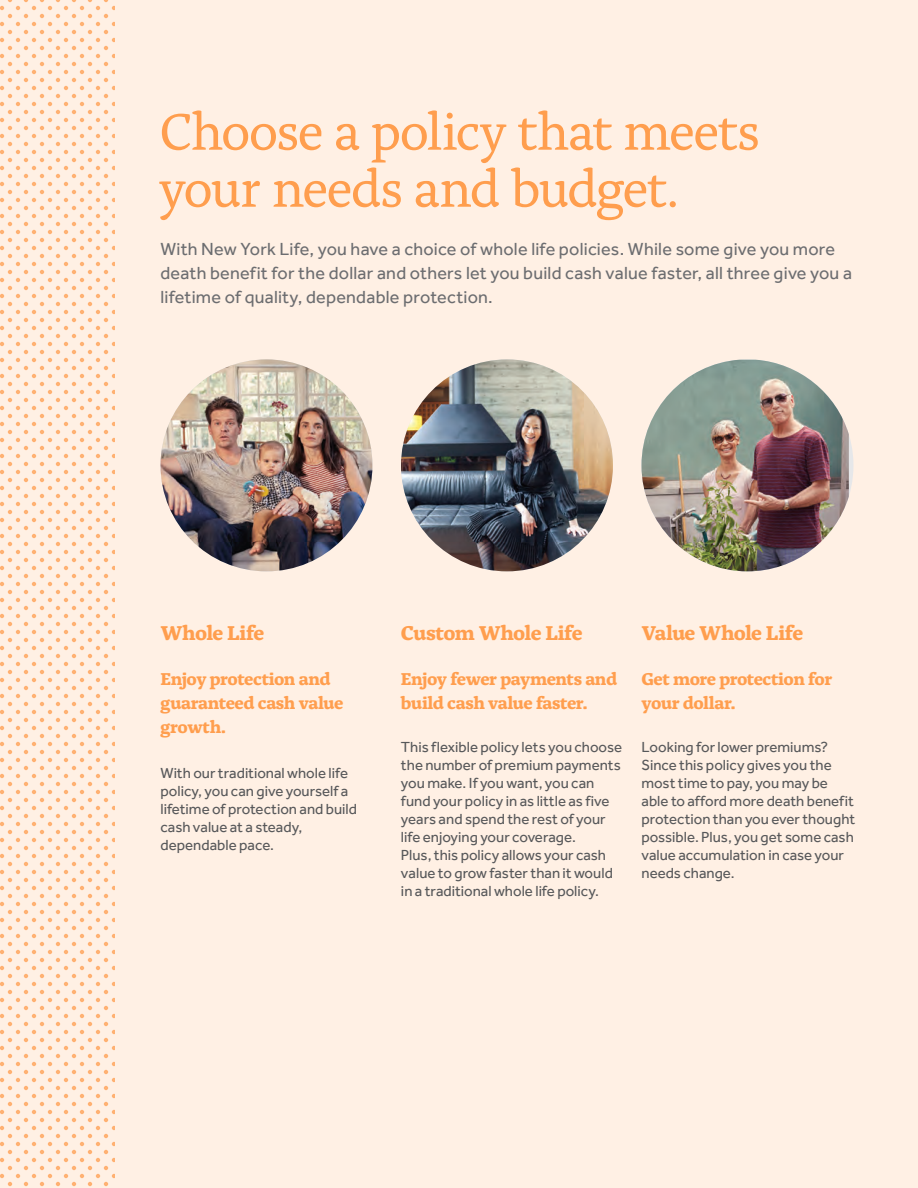
<style>
.page{position:relative;width:918px;height:1188px;background:#fff0e4}
.page>*{position:absolute;margin:0;border:0;box-sizing:border-box;transform-origin:0 0}
.t1{font:54px/57px "Alda OT";letter-spacing:-.035em;color:#ff9e4e}
.t2{font:700 21px "Alda OT";letter-spacing:-.03em;color:#ff9e4e}
.t3{font:18px/24px "Effra Pro";letter-spacing:.015em;color:#6c6d70}
.t4{font:700 18px/24px "Alda OT";letter-spacing:-.025em;color:#ff9e4e}
.t5{font:15px/18px "Effra Pro";color:#57585a}
</style>
<div class="page">
<svg style="left:0;top:0;width:114px;height:1187px"></svg>
<img style="left:160px;top:359px;width:212px;height:212px;border-radius:106px">
<img style="left:401px;top:359px;width:212px;height:212px;border-radius:106px">
<img style="left:642px;top:360px;width:207px;height:211px">
<h1 class="t1" style="left:159px;top:108px;width:603px">Choose a policy that meets your needs and budget.</h1>
<p class="t3" style="left:160px;top:237px;width:693px">With New York Life, you have a choice of whole life policies. While some give you more death benefit for the dollar and others let you build cash value faster, all three give you a lifetime of quality, dependable protection.</p>
<h2 class="t2" style="left:160px;top:624px;width:105px">Whole Life</h2>
<p class="t4" style="left:160px;top:668px;width:184px">Enjoy protection and guaranteed cash value growth.</p>
<p class="t5" style="left:160px;top:764px;width:198px">With our traditional whole life policy, you can give yourself a lifetime of protection and build cash value at a steady, dependable pace.</p>
<h2 class="t2" style="left:401px;top:624px;width:183px">Custom Whole Life</h2>
<p class="t4" style="left:401px;top:668px;width:218px">Enjoy fewer payments and build cash value faster.</p>
<p class="t5" style="left:401px;top:738px;width:223px">This flexible policy lets you choose the number of premium payments you make. If you want, you can fund your policy in as little as five years and spend the rest of your life enjoying your coverage.<br>Plus, this policy allows your cash value to grow faster than it would in a traditional whole life policy.</p>
<h2 class="t2" style="left:642px;top:624px;width:163px">Value Whole Life</h2>
<p class="t4" style="left:642px;top:668px;width:192px">Get more protection for your dollar.</p>
<p class="t5" style="left:642px;top:738px;width:215px">Looking for lower premiums?<br>Since this policy gives you the most time to pay, you may be able to afford more death benefit protection than you ever thought possible. Plus, you get some cash value accumulation in case your needs change.</p>
</div>
